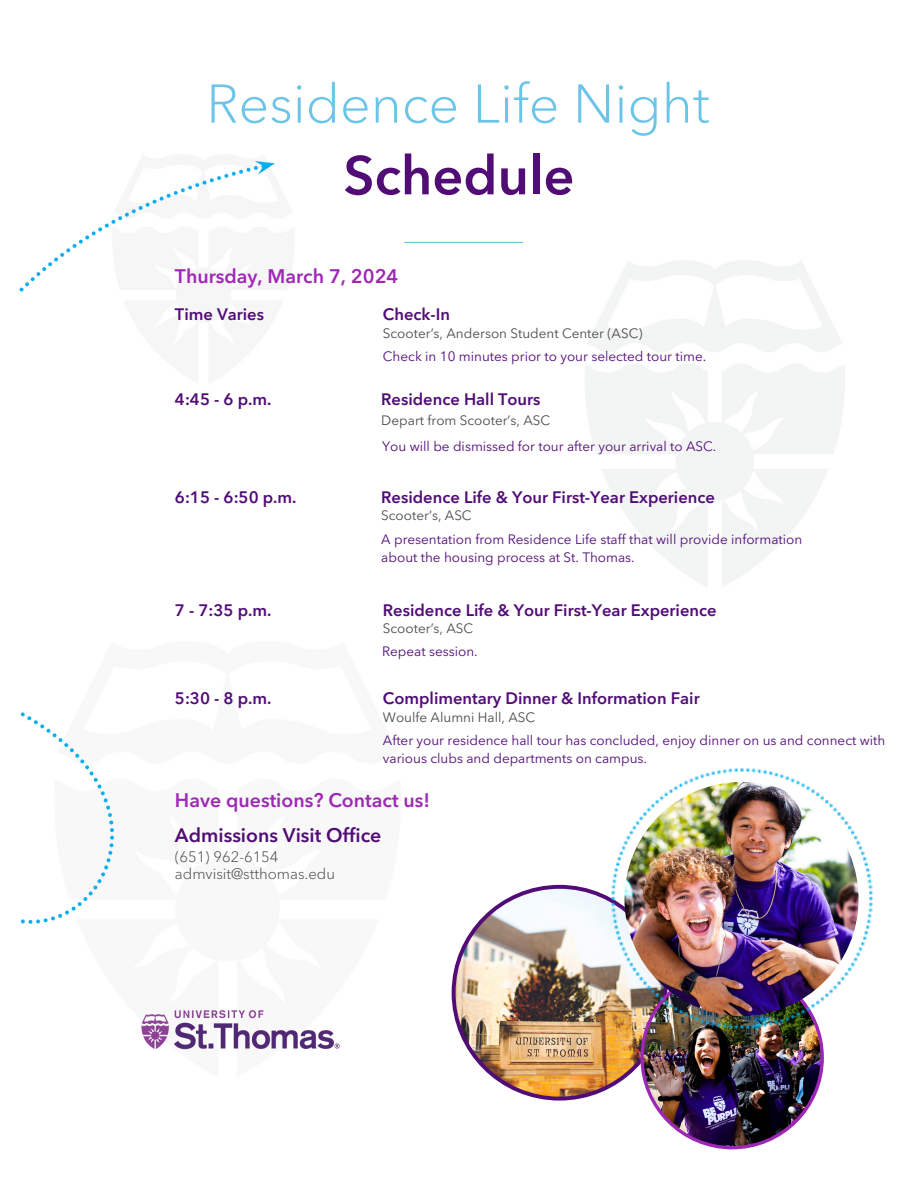
<style>
.page{position:relative;width:918px;height:1188px;background:#fff}
.page>*{position:absolute;margin:0;border:0;box-sizing:border-box;transform-origin:0 0}
.t1{font:300 54px "Avenir Next LT Pro";color:#6cc5e9}
.t2{font:600 54px "Avenir Next LT Pro";color:#510c76}
.t3{font:600 19.5px "Avenir Next LT Pro";color:#9e28b5}
.t4{font:600 19.5px "Avenir Next LT Pro";color:#510c76}
.t5{font:600 16.5px "Avenir Next LT Pro";color:#510c76}
.t6{font:300 15px/16.8px "Avenir Next LT Pro";color:#4c4c4c}
.t7{font:13.5px/18px "Avenir Next LT Pro";color:#510c76}
.t8{font:13.5px "Avenir Next LT Pro";color:#4c4c4c}
</style>
<div class="page">
<img style="left:115px;top:989px;width:225px;height:83px">
<hr style="left:404px;top:242px;width:119px;height:1px;background:#6cc5e9">
<img style="left:452px;top:885px;width:188px;height:216px">
<img style="left:640px;top:1030px;width:184px;height:119px">
<img style="left:598px;top:768px;width:275px;height:262px">
<img style="left:625px;top:782px;width:234px;height:234px;border-radius:50%">
<img style="left:19px;top:154px;width:268px;height:783px">
<h2 class="t1" style="left:206px;top:70px;width:505px">Residence Life Night</h2>
<p class="t2" style="left:343px;top:154px;width:233px">Schedule</p>
<h4 class="t3" style="left:175px;top:269px;width:225px">Thursday, March 7, 2024</h4>
<h4 class="t5" style="left:175px;top:308px;width:91px">Time Varies</h4>
<p class="t5" style="left:383px;top:308px;width:69px">Check-In</p>
<p class="t8" style="left:383px;top:328px;width:261px">Scooter’s, Anderson Student Center (ASC)</p>
<h3 class="t7" style="left:383px;top:349px;width:325px">Check in 10 minutes prior to your selected tour time.</h3>
<h4 class="t5" style="left:175px;top:392px;width:98px">4:45 - 6 p.m.</h4>
<h4 class="t5" style="left:381px;top:392px;width:161px">Residence Hall Tours</h4>
<p class="t8" style="left:381px;top:414px;width:171px">Depart from Scooter’s, ASC</p>
<p class="t7" style="left:382px;top:439px;width:336px">You will be dismissed for tour after your arrival to ASC.</p>
<h4 class="t5" style="left:175px;top:491px;width:123px">6:15 - 6:50 p.m.</h4>
<h4 class="t5" style="left:381px;top:491px;width:335px">Residence Life &amp; Your First-Year Experience</h4>
<p class="t8" style="left:381px;top:510px;width:92px">Scooter’s, ASC</p>
<p class="t7" style="left:381px;top:531px;width:423px">A presentation from Residence Life staff that will provide information about the housing process at St. Thomas.</p>
<h4 class="t5" style="left:175px;top:603px;width:98px">7 - 7:35 p.m.</h4>
<h4 class="t5" style="left:383px;top:603px;width:335px">Residence Life &amp; Your First-Year Experience</h4>
<p class="t8" style="left:383px;top:623px;width:92px">Scooter’s, ASC</p>
<p class="t7" style="left:382px;top:644px;width:97px">Repeat session.</p>
<p class="t5" style="left:175px;top:691px;width:98px">5:30 - 8 p.m.</p>
<p class="t5" style="left:383px;top:691px;width:318px">Complimentary Dinner &amp; Information Fair</p>
<p class="t8" style="left:383px;top:712px;width:154px">Woulfe Alumni Hall, ASC</p>
<h3 class="t7" style="left:383px;top:733px;width:504px">After your residence hall tour has concluded, enjoy dinner on us and connect with various clubs and departments on campus.</h3>
<h4 class="t3" style="left:175px;top:792px;width:257px">Have questions? Contact us!</h4>
<h4 class="t6" style="left:175px;top:848px;width:162px">(651) 962-6154 admvisit@stthomas.edu</h4>
<p class="t4" style="left:175px;top:827px;width:208px">Admissions Visit Office</p>
</div>
